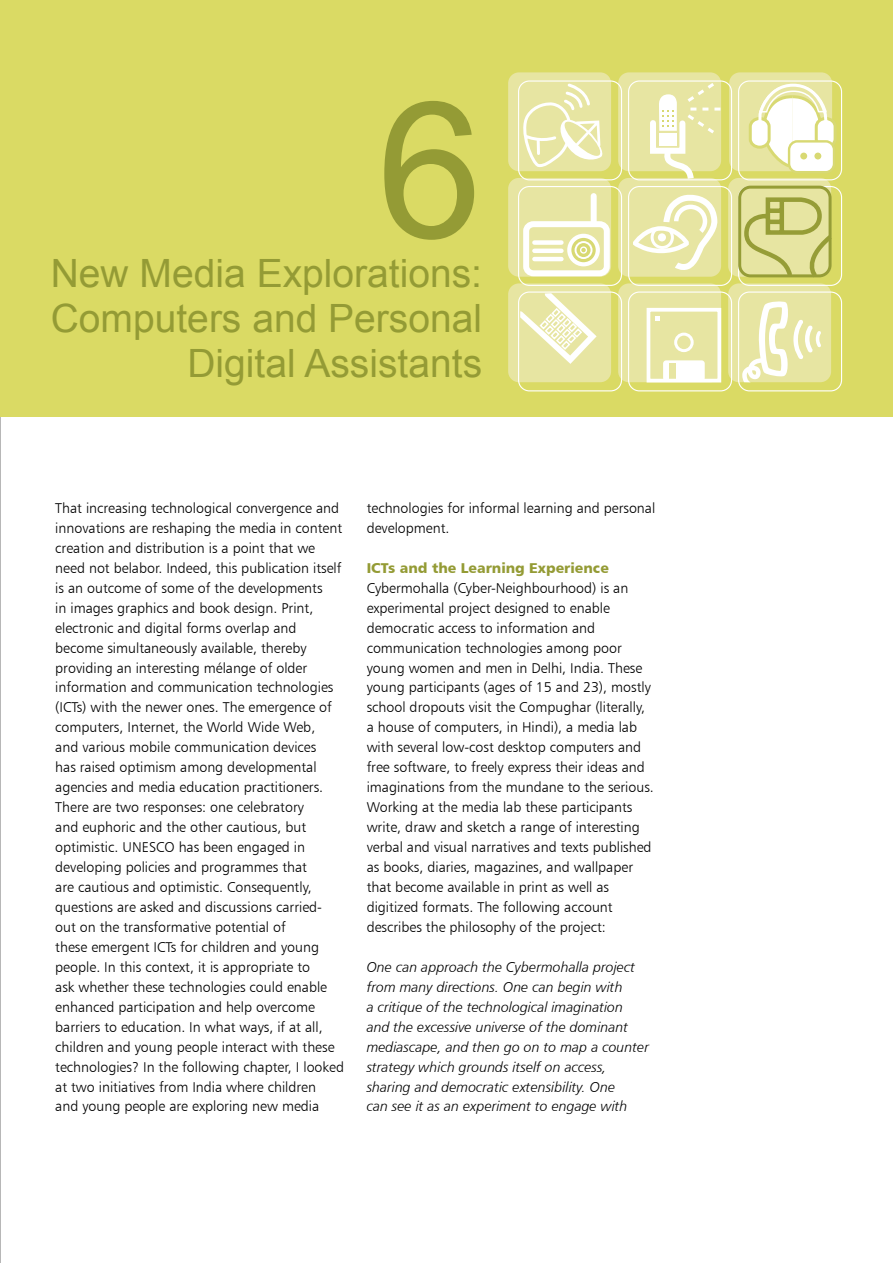
<style>
.page{position:relative;width:893px;height:1263px;background:#fff}
.page>*{position:absolute;margin:0;border:0;box-sizing:border-box;transform-origin:0 0}
.t1{font:190.05px "Arial";color:#949b35}
.t2{font:39px/45px "Arial";color:#949b35;text-align:right}
.t3{font:14.25px/20px "Humanist 777 BT Light B";color:#000}
.t4{font:14.25px/20px "Humanist 777 BT Light Italic B";color:#000}
.t5{font:14.25px "Humanist 777 BT Black B";color:#949b35}
</style>
<div class="page">
<hr style="left:0;top:0;width:1px;height:1263px;background:#6f6f6f">
<div style="left:0;top:0;width:893px;height:417px;background:#dada64"></div>
<div style="left:508px;top:72px;width:103px;height:99px;background:#e7e5a2;border-radius:11px"></div>
<div style="left:618px;top:72px;width:103px;height:99px;background:#e7e5a2;border-radius:11px"></div>
<div style="left:508px;top:178px;width:103px;height:99px;background:#e7e5a2;border-radius:11px"></div>
<div style="left:508px;top:283px;width:103px;height:99px;background:#e7e5a2;border-radius:11px"></div>
<svg style="left:517px;top:80px;width:325px;height:311px"></svg>
<svg style="left:747px;top:72px;width:91px;height:97px;background:#efeec2"></svg>
<div style="left:789px;top:141px;width:45px;height:31px;background:#fff;border-radius:8px"></div>
<div style="left:788px;top:140px;width:47px;height:33px;border:2px solid #d8d973;border-radius:8px"></div>
<div style="left:800px;top:153px;width:7px;height:6px;background:#d8d973;border-radius:50%"></div>
<div style="left:814px;top:153px;width:7px;height:6px;background:#d8d973;border-radius:50%"></div>
<svg style="left:742px;top:195px;width:94px;height:86px;background:#d4d585"></svg>
<div style="left:650px;top:120px;width:35px;height:34px;border:6px solid #fff"></div>
<div style="left:659px;top:133px;width:18px;height:13px;background:#fff"></div>
<svg style="left:659px;top:94px;width:19px;height:37px"></svg>
<svg style="left:684px;top:80px;width:40px;height:56px"></svg>
<svg style="left:520px;top:293px;width:77px;height:71px"></svg>
<svg style="left:519px;top:82px;width:87px;height:85px"></svg>
<div style="left:523px;top:221px;width:87px;height:55px;border:6px solid #fff;border-radius:7px"></div>
<svg style="left:569px;top:236px;width:29px;height:28px"></svg>
<div style="left:567px;top:234px;width:33px;height:32px;border:4px solid #fff;border-radius:50%"></div>
<svg style="left:576px;top:242px;width:15px;height:16px"></svg>
<div style="left:575px;top:241px;width:17px;height:18px;border:2px solid #fff;border-radius:50%"></div>
<svg style="left:582px;top:248px;width:3px;height:4px"></svg>
<div style="left:580px;top:246px;width:7px;height:8px;border:1px solid #fff;border-radius:50%"></div>
<div style="left:534px;top:240px;width:27px;height:5px;background:#fff"></div>
<hr style="left:534px;top:249px;width:27px;height:4px;background:#fff">
<hr style="left:534px;top:257px;width:27px;height:4px;background:#fff">
<div style="left:591px;top:196px;width:6px;height:27px;background:#fff"></div>
<svg style="left:631px;top:145px;width:90px;height:131px"></svg>
<div style="left:658px;top:233px;width:8px;height:8px;background:#fff;border-radius:50%"></div>
<div style="left:738px;top:186px;width:94px;height:91px;border:3px solid #969d37;border-radius:11px"></div>
<svg style="left:655px;top:316px;width:5px;height:5px"></svg>
<div style="left:663px;top:360px;width:42px;height:21px;background:#fff;border-radius:3px"></div>
<div style="left:669px;top:363px;width:7px;height:17px;background:#e7e5a2"></div>
<div style="left:647px;top:308px;width:74px;height:74px;border:4px solid #fff"></div>
<div style="left:674px;top:333px;width:20px;height:19px;border:3px solid #fff;border-radius:50%"></div>
<svg style="left:742px;top:301px;width:79px;height:81px;background:#edebba"></svg>
<h1 class="t1" style="left:377px;top:46px;width:107px">6</h1>
<h2 class="t2" style="left:51px;top:251px;width:433px">New Media Explorations:<br>Computers and Personal<br>Digital Assistants</h2>
<p class="t3" style="left:55px;top:498px;width:290px">That increasing technological convergence and innovations are reshaping the media in content creation and distribution is a point that we need not belabor. Indeed, this publication itself is an outcome of some of the developments<br>in images graphics and book design. Print, electronic and digital forms overlap and become simultaneously available, thereby providing an interesting mélange of older information and communication technologies (ICTs) with the newer ones. The emergence of computers, Internet, the World Wide Web,<br>and various mobile communication devices<br>has raised optimism among developmental agencies and media education practitioners.<br>There are two responses: one celebratory<br>and euphoric and the other cautious, but optimistic. UNESCO has been engaged in developing policies and programmes that<br>are cautious and optimistic. Consequently, questions are asked and discussions carried&shy;out on the transformative potential of<br>these emergent ICTs for children and young people. In this context, it is appropriate to<br>ask whether these technologies could enable enhanced participation and help overcome barriers to education. In what ways, if at all, children and young people interact with these technologies? In the following chapter, I looked at two initiatives from India where children<br>and young people are exploring new media</p>
<p class="t3" style="left:367px;top:498px;width:290px">technologies for informal learning and personal development.</p>
<p class="t5" style="left:367px;top:559px;width:244px">ICTs and the Learning Experience</p>
<p class="t3" style="left:367px;top:578px;width:289px">Cybermohalla (Cyber-Neighbourhood) is an experimental project designed to enable democratic access to information and communication technologies among poor young women and men in Delhi, India. These young participants (ages of 15 and 23), mostly school dropouts visit the Compughar (literally, a house of computers, in Hindi), a media lab with several low-cost desktop computers and free software, to freely express their ideas and imaginations from the mundane to the serious.<br>Working at the media lab these participants write, draw and sketch a range of interesting verbal and visual narratives and texts published as books, diaries, magazines, and wallpaper that become available in print as well as digitized formats. The following account describes the philosophy of the project:</p>
<p class="t4" style="left:367px;top:957px;width:284px">One can approach the Cybermohalla project from many directions. One can begin with<br>a critique of the technological imagination and the excessive universe of the dominant mediascape, and then go on to map a counter strategy which grounds itself on access, sharing and democratic extensibility. One<br>can see it as an experiment to engage with</p>
</div>
